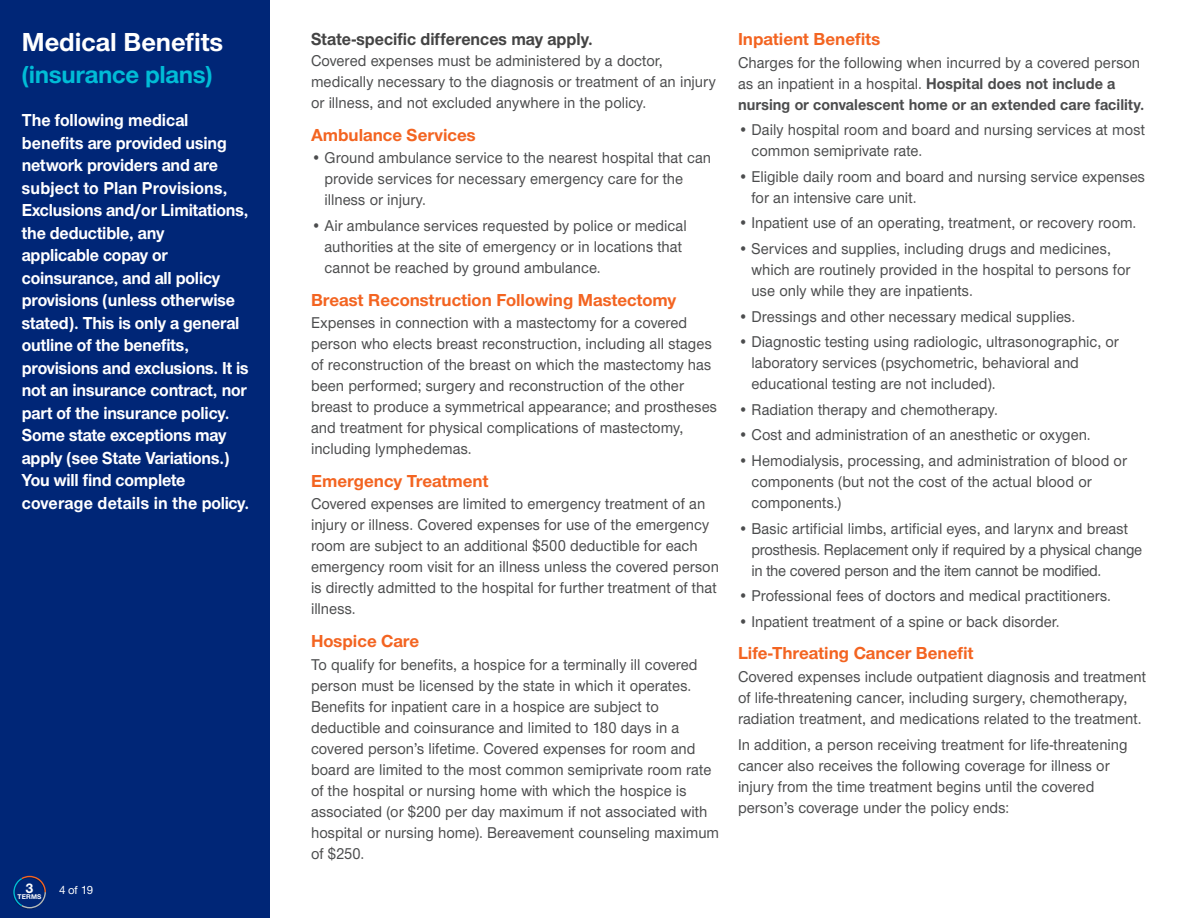
<style>
.page{position:relative;width:1188px;height:918px;background:#fff}
.page>*{position:absolute;margin:0;border:0;box-sizing:border-box;transform-origin:0 0}
.t1{font:700 27px "UHC Sans";color:#fff}
.t2{font:700 25.5px "UHC Sans";letter-spacing:-.01em;color:#00bcd6}
.t3{font:700 18px/22.5px "UHC Sans";letter-spacing:-.01em;color:#fff;scale:.95 1}
.Provisions_ORANGE_Su{font:700 18px "UHC Sans";color:#f36421}
.t4{font:700 18px "UHC Sans";color:#444;scale:.95 1}
.Provisions___Bullets{font:500 16.2px/21px "UHC Sans";color:#4b4c4d;scale:.95 1}
.t5{font:700 14.1px "UHC Sans";color:#fff}
.t6{font:500 12px "UHC Sans";color:#fff}
.t7{font:700 7.05px "UHC Sans";letter-spacing:.015em;color:#fff}
.s1{font-weight:700}
</style>
<div class="page">
<div style="left:0;top:0;width:270px;height:918px;background:#002677"></div>
<div style="left:13px;top:877px;width:32px;height:33px;border:2px solid #e1e2e2;border-radius:50%"></div>
<div style="left:13px;top:876px;width:33px;height:33px;border:2px solid #cacccc;border-radius:50%"></div>
<svg style="left:13px;top:876px;width:33px;height:32px"></svg>
<h1 class="t1" style="left:22px;top:24px;width:203px">Medical Benefits</h1>
<h2 class="t2" style="left:22px;top:57px;width:192px">(insurance plans)</h2>
<p class="t3" style="left:22px;top:108px;width:241px">The following medical benefits are provided using network providers and are subject to Plan Provisions,<br>Exclusions and/or Limitations, the deductible, any<br>applicable copay or coinsurance, and all policy provisions (unless otherwise stated). This is only a general outline of the benefits, provisions and exclusions. It is not an insurance contract, nor part of the insurance policy.<br>Some state exceptions may apply (see State Variations.)<br>You will find complete coverage details in the policy.</p>
<p class="t5" style="left:26px;top:878px;width:10px">3</p>
<p class="t7" style="left:18px;top:892px;width:26px">TERMS</p>
<p class="t6" style="left:59px;top:882px;width:36px">4 of 19</p>
<p class="t4" style="left:311px;top:27px;width:298px">State-specific differences may apply.</p>
<p class="Provisions___Bullets" style="left:311px;top:49px;width:428px">Covered expenses must be administered by a doctor, medically necessary to the diagnosis or treatment of an injury or illness, and not excluded anywhere in the policy.</p>
<p class="Provisions_ORANGE_Su" style="left:311px;top:123px;width:166px">Ambulance Services</p>
<p class="Provisions___Bullets" style="left:325px;top:147px;width:409px;text-indent:-14px">• Ground ambulance service to the nearest hospital that can provide services for necessary emergency care for the illness or injury.</p>
<p class="Provisions___Bullets" style="left:325px;top:214px;width:383px;text-indent:-14px">• Air ambulance services requested by police or medical authorities at the site of emergency or in locations that cannot be reached by ground ambulance.</p>
<p class="Provisions_ORANGE_Su" style="left:311px;top:287px;width:367px">Breast Reconstruction Following Mastectomy</p>
<p class="Provisions___Bullets" style="left:311px;top:312px;width:429px">Expenses in connection with a mastectomy for a covered person who elects breast reconstruction, including all stages of reconstruction of the breast on which the mastectomy has been performed; surgery and reconstruction of the other breast to produce a symmetrical appearance; and prostheses and treatment for physical complications of mastectomy, including lymphedemas.</p>
<p class="Provisions_ORANGE_Su" style="left:311px;top:469px;width:179px">Emergency Treatment</p>
<p class="Provisions___Bullets" style="left:311px;top:493px;width:431px">Covered expenses are limited to emergency treatment of an injury or illness. Covered expenses for use of the emergency room are subject to an additional $500 deductible for each emergency room visit for an illness unless the covered person is directly admitted to the hospital for further treatment of that illness.</p>
<p class="Provisions_ORANGE_Su" style="left:311px;top:629px;width:110px">Hospice Care</p>
<p class="Provisions___Bullets" style="left:311px;top:653px;width:431px">To qualify for benefits, a hospice for a terminally ill covered person must be licensed by the state in which it operates.<br>Benefits for inpatient care in a hospice are subject to deductible and coinsurance and limited to 180 days in a covered person’s lifetime. Covered expenses for room and board are limited to the most common semiprivate room rate of the hospital or nursing home with which the hospice is associated (or $200 per day maximum if not associated with hospital or nursing home). Bereavement counseling maximum of $250.</p>
<p class="Provisions_ORANGE_Su" style="left:738px;top:27px;width:144px">Inpatient Benefits</p>
<p class="Provisions___Bullets" style="left:738px;top:51px;width:429px">Charges for the following when incurred by a covered person as an inpatient in a hospital. <span class="s1">Hospital does not include a nursing or convalescent home or an extended care facility.</span></p>
<p class="Provisions___Bullets" style="left:752px;top:119px;width:416px;text-indent:-14px">• Daily hospital room and board and nursing services at most common semiprivate rate.</p>
<p class="Provisions___Bullets" style="left:752px;top:165px;width:416px;text-indent:-14px">• Eligible daily room and board and nursing service expenses for an intensive care unit.</p>
<p class="Provisions___Bullets" style="left:738px;top:212px;width:421px">• Inpatient use of an operating, treatment, or recovery room.</p>
<p class="Provisions___Bullets" style="left:752px;top:237px;width:400px;text-indent:-14px">• Services and supplies, including drugs and medicines, which are routinely provided in the hospital to persons for use only while they are inpatients.</p>
<p class="Provisions___Bullets" style="left:738px;top:305px;width:356px">• Dressings and other necessary medical supplies.</p>
<p class="Provisions___Bullets" style="left:752px;top:331px;width:388px;text-indent:-14px">• Diagnostic testing using radiologic, ultrasonographic, or laboratory services (psychometric, behavioral and educational testing are not included).</p>
<p class="Provisions___Bullets" style="left:738px;top:398px;width:275px">• Radiation therapy and chemotherapy.</p>
<p class="Provisions___Bullets" style="left:738px;top:424px;width:373px">• Cost and administration of an anesthetic or oxygen.</p>
<p class="Provisions___Bullets" style="left:752px;top:449px;width:397px;text-indent:-14px">• Hemodialysis, processing, and administration of blood or components (but not the cost of the actual blood or components.)</p>
<p class="Provisions___Bullets" style="left:752px;top:517px;width:413px;text-indent:-14px">• Basic artificial limbs, artificial eyes, and larynx and breast prosthesis. Replacement only if required by a physical change in the covered person and the item cannot be modified.</p>
<p class="Provisions___Bullets" style="left:738px;top:585px;width:394px">• Professional fees of doctors and medical practitioners.</p>
<p class="Provisions___Bullets" style="left:738px;top:610px;width:340px">• Inpatient treatment of a spine or back disorder.</p>
<p class="Provisions_ORANGE_Su" style="left:738px;top:641px;width:237px">Life-Threating Cancer Benefit</p>
<p class="Provisions___Bullets" style="left:738px;top:665px;width:431px">Covered expenses include outpatient diagnosis and treatment of life-threatening cancer, including surgery, chemotherapy, radiation treatment, and medications related to the treatment.</p>
<p class="Provisions___Bullets" style="left:738px;top:733px;width:412px">In addition, a person receiving treatment for life-threatening cancer also receives the following coverage for illness or injury from the time treatment begins until the covered person’s coverage under the policy ends:</p>
</div>
